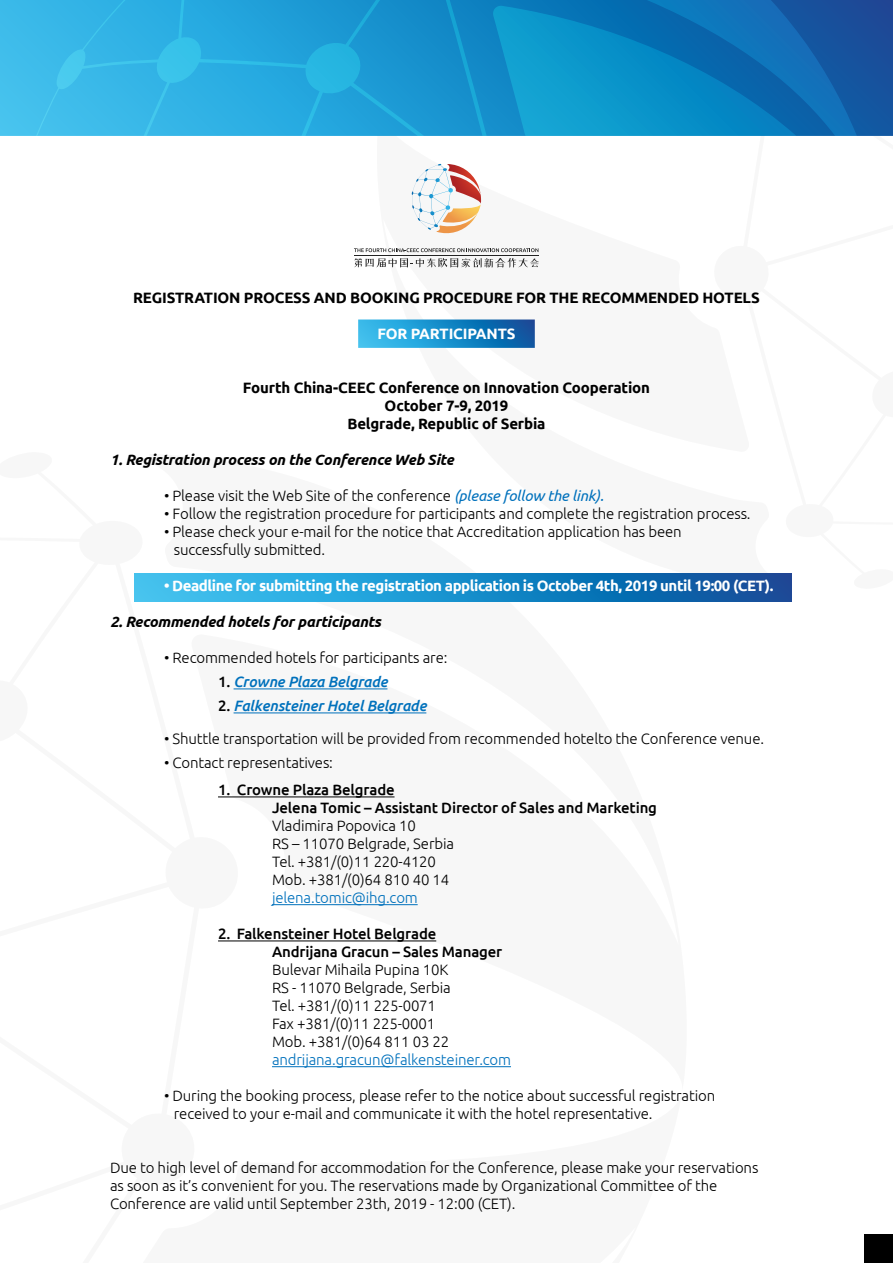
<style>
.page{position:relative;width:893px;height:1263px;background:#fff}
.page>*{position:absolute;margin:0;border:0;box-sizing:border-box;transform-origin:0 0}
.t1{font:300 15px/18px "Ubuntu";letter-spacing:-.01em;color:#000}
.t2{font:700 15px/18px "Ubuntu";letter-spacing:-.01em;color:#000;text-align:center}
.t3{font:500 15px/18px "Ubuntu";letter-spacing:-.01em;color:#000}
.t4{font:700 15px "Ubuntu";letter-spacing:-.03em;color:#fff}
.t5{font:italic 700 15px "Ubuntu";letter-spacing:-.01em;color:#000}
.t6{font:300 15px "Ubuntu";letter-spacing:-.01em;color:#0071bc}
.t7{font:italic 500 15px "Ubuntu";letter-spacing:-.01em;color:#0071bc}
.t8{font:700 15px "Ubuntu";letter-spacing:-.01em;color:#fff}
.s1{font-weight:400;font-style:italic;color:#0071bc}
.s2{font-style:normal;color:#000}
</style>
<div class="page">
<svg style="left:0;top:0;width:893px;height:136px;background:#2588c5"></svg>
<svg style="left:412px;top:164px;width:69px;height:70px"></svg>
<svg style="left:354px;top:258px;width:185px;height:10px"></svg>
<svg style="left:354px;top:248px;width:184px;height:4px"></svg>
<hr style="left:354px;top:255px;width:185px;height:1px;background:#232323">
<svg style="left:36px;top:0;width:388px;height:136px;background:#2aabdf"></svg>
<svg style="left:446px;top:0;width:41px;height:136px;background:#148dc9"></svg>
<svg style="left:493px;top:0;width:364px;height:136px;background:#0c7ebc"></svg>
<svg style="left:358px;top:319px;width:177px;height:29px;background:#208ec9"></svg>
<svg style="left:134px;top:573px;width:658px;height:29px;background:#1d8bc8"></svg>
<div style="left:865px;top:1234px;width:28px;height:29px;background:#000"></div>
<hr style="left:234px;top:689px;width:153px;height:1px;background:#0071bc">
<hr style="left:234px;top:713px;width:192px;height:1px;background:#0071bc">
<hr style="left:218px;top:797px;width:177px;height:1px;background:#000">
<hr style="left:272px;top:904px;width:146px;height:1px;background:#0071bc">
<hr style="left:218px;top:941px;width:218px;height:1px;background:#000">
<hr style="left:272px;top:1066px;width:239px;height:1px;background:#0071bc">
<p class="t2" style="left:133px;top:288px;width:628px">REGISTRATION PROCESS AND BOOKING PROCEDURE FOR THE RECOMMENDED HOTELS</p>
<p class="t8" style="left:377px;top:325px;width:140px">FOR PARTICIPANTS</p>
<p class="t2" style="left:243px;top:378px;width:408px">Fourth China-CEEC Conference on Innovation Cooperation<br>October 7-9, 2019<br>Belgrade, Republic of Serbia</p>
<p class="t5" style="left:110px;top:451px;width:345px">1. Registration process on the Conference Web Site</p>
<p class="t1" style="left:164px;top:486px;width:441px">• Please visit the Web Site of the conference <span class="s1">(please follow the link).</span></p>
<p class="t1" style="left:164px;top:504px;width:588px">• Follow the registration procedure for participants and complete the registration process.</p>
<p class="t1" style="left:174px;top:522px;width:509px;text-indent:-10px">• Please check your e-mail for the notice that Accreditation application has been successfully submitted.</p>
<p class="t4" style="left:164px;top:577px;width:611px">• Deadline for submitting the registration application is October 4th, 2019 until 19:00 (CET).</p>
<p class="t5" style="left:110px;top:613px;width:273px">2. Recommended hotels for participants</p>
<p class="t1" style="left:164px;top:648px;width:285px">• Recommended hotels for participants are:</p>
<p class="t7" style="left:218px;top:672px;width:171px"><span class="s2">1.</span> Crowne Plaza Belgrade</p>
<p class="t7" style="left:218px;top:696px;width:210px"><span class="s2">2.</span> Falkensteiner Hotel Belgrade</p>
<p class="t1" style="left:164px;top:729px;width:602px">• Shuttle transportation will be provided from recommended hotelto the Conference venue.</p>
<p class="t1" style="left:164px;top:753px;width:170px">• Contact representatives:</p>
<p class="t3" style="left:272px;top:780px;width:387px;text-indent:-54px">1. Crowne Plaza Belgrade<br>Jelena Tomic – Assistant Director of Sales and Marketing</p>
<p class="t1" style="left:272px;top:816px;width:184px">Vladimira Popovica 10<br>RS – 11070 Belgrade, Serbia<br>Tel. +381/(0)11 220-4120<br>Mob. +381/(0)64 810 40 14</p>
<p class="t6" style="left:272px;top:889px;width:147px">jelena.tomic@ihg.com</p>
<p class="t3" style="left:272px;top:924px;width:232px;text-indent:-54px">2. Falkensteiner Hotel Belgrade<br>Andrijana Gracun – Sales Manager</p>
<p class="t1" style="left:272px;top:960px;width:180px">Bulevar Mihaila Pupina 10K<br>RS - 11070 Belgrade, Serbia<br>Tel. +381/(0)11 225-0071<br>Fax +381/(0)11 225-0001<br>Mob. +381/(0)64 811 03 22</p>
<p class="t6" style="left:272px;top:1051px;width:241px">andrijana.gracun@falkensteiner.com</p>
<p class="t1" style="left:174px;top:1086px;width:543px;text-indent:-10px">• During the booking process, please refer to the notice about successful registration received to your e-mail and communicate it with the hotel representative.</p>
<p class="t1" style="left:110px;top:1158px;width:650px">Due to high level of demand for accommodation for the Conference, please make your reservations as soon as it’s convenient for you. The reservations made by Organizational Committee of the<br>Conference are valid until September 23th, 2019 - 12:00 (CET).</p>
</div>
